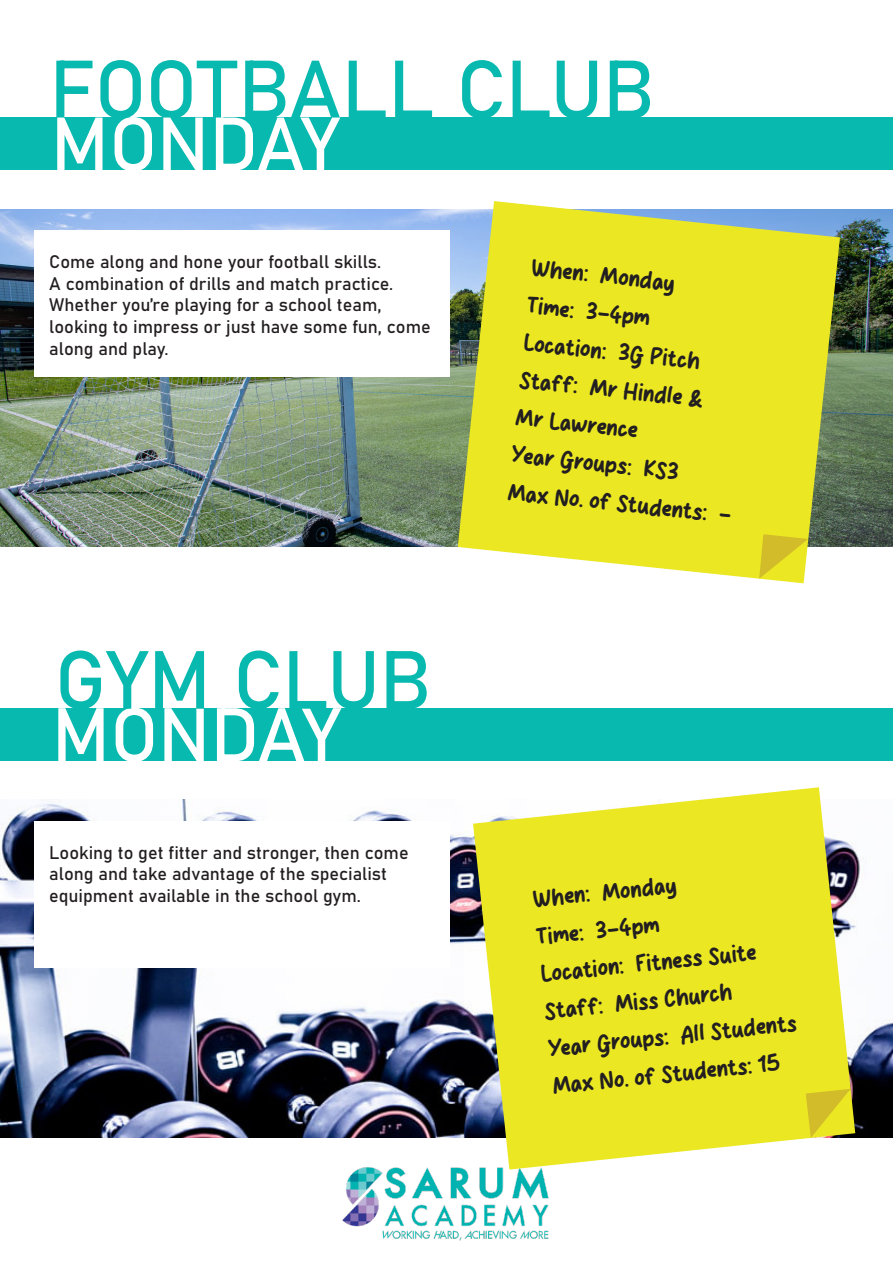
<style>
.page{position:relative;width:893px;height:1263px;background:#fff}
.page>*{position:absolute;margin:0;border:0;box-sizing:border-box;transform-origin:0 0}
.t1{font:81px "Bahnschrift";letter-spacing:-.01em;color:#08b9af}
.t2{font:75px "Bahnschrift";letter-spacing:-.01em;color:#fff}
.t3{font:24px "Milku";color:#231f20}
.t4{font:18px/21.6px "Bahnschrift";color:#231f20}
</style>
<div class="page">
<img style="left:343px;top:1167px;width:206px;height:74px">
<img style="left:1px;top:209px;width:892px;height:338px">
<div style="left:1px;top:118px;width:892px;height:52px;background:#08b9af"></div>
<svg style="left:458px;top:201px;width:382px;height:382px;background:#dfe03d"></svg>
<svg style="left:759px;top:534px;width:49px;height:45px;background:#e0d42d"></svg>
<div style="left:34px;top:231px;width:416px;height:146px;background:#fff"></div>
<img style="left:0;top:800px;width:892px;height:337px">
<div style="left:1px;top:708px;width:892px;height:52px;background:#08b9af"></div>
<svg style="left:473px;top:787px;width:382px;height:382px;background:#e6e342"></svg>
<svg style="left:806px;top:1089px;width:45px;height:49px;background:#d9cc27"></svg>
<div style="left:34px;top:821px;width:416px;height:147px;background:#fff"></div>
<p class="t1" style="left:49px;top:28px;width:607px">FOOTBALL CLUB</p>
<p class="t2" style="left:51px;top:87px;width:290px">MONDAY</p>
<p class="t4" style="left:49px;top:250px;width:383px">Come along and hone your football skills.<br>A combination of drills and match practice.<br>Whether you’re playing for a school team, looking to impress or just have some fun, come along and play.</p>
<p class="t1" style="left:55px;top:619px;width:379px">GYM CLUB</p>
<p class="t2" style="left:52px;top:678px;width:290px">MONDAY</p>
<p class="t4" style="left:49px;top:840px;width:361px">Looking to get fitter and stronger, then come along and take advantage of the specialist equipment available in the school gym.</p>
<p class="t3" style="left:533px;top:256px;width:146px;rotate:6deg">When: Monday</p>
<p class="t3" style="left:529px;top:293px;width:125px;rotate:6deg">Time: 3-4pm</p>
<p class="t3" style="left:525px;top:330px;width:179px;rotate:6deg">Location: 3G Pitch</p>
<p class="t3" style="left:521px;top:368px;width:186px;rotate:6deg">Staff: Mr Hindle &amp;</p>
<p class="t3" style="left:517px;top:405px;width:124px;rotate:6deg">Mr Lawrence</p>
<p class="t3" style="left:513px;top:442px;width:170px;rotate:6deg">Year Groups: KS3</p>
<p class="t3" style="left:509px;top:480px;width:226px;rotate:6deg">Max No. of Students: -</p>
<p class="t3" style="left:532px;top:888px;width:146px;rotate:-6deg">When: Monday</p>
<p class="t3" style="left:536px;top:925px;width:125px;rotate:-6deg">Time: 3-4pm</p>
<p class="t3" style="left:539px;top:962px;width:218px;rotate:-6deg">Location: Fitness Suite</p>
<p class="t3" style="left:543px;top:1000px;width:190px;rotate:-6deg">Staff: Miss Church</p>
<p class="t3" style="left:547px;top:1037px;width:251px;rotate:-6deg">Year Groups: All Students</p>
<p class="t3" style="left:551px;top:1074px;width:231px;rotate:-6deg">Max No. of Students: 15</p>
</div>
